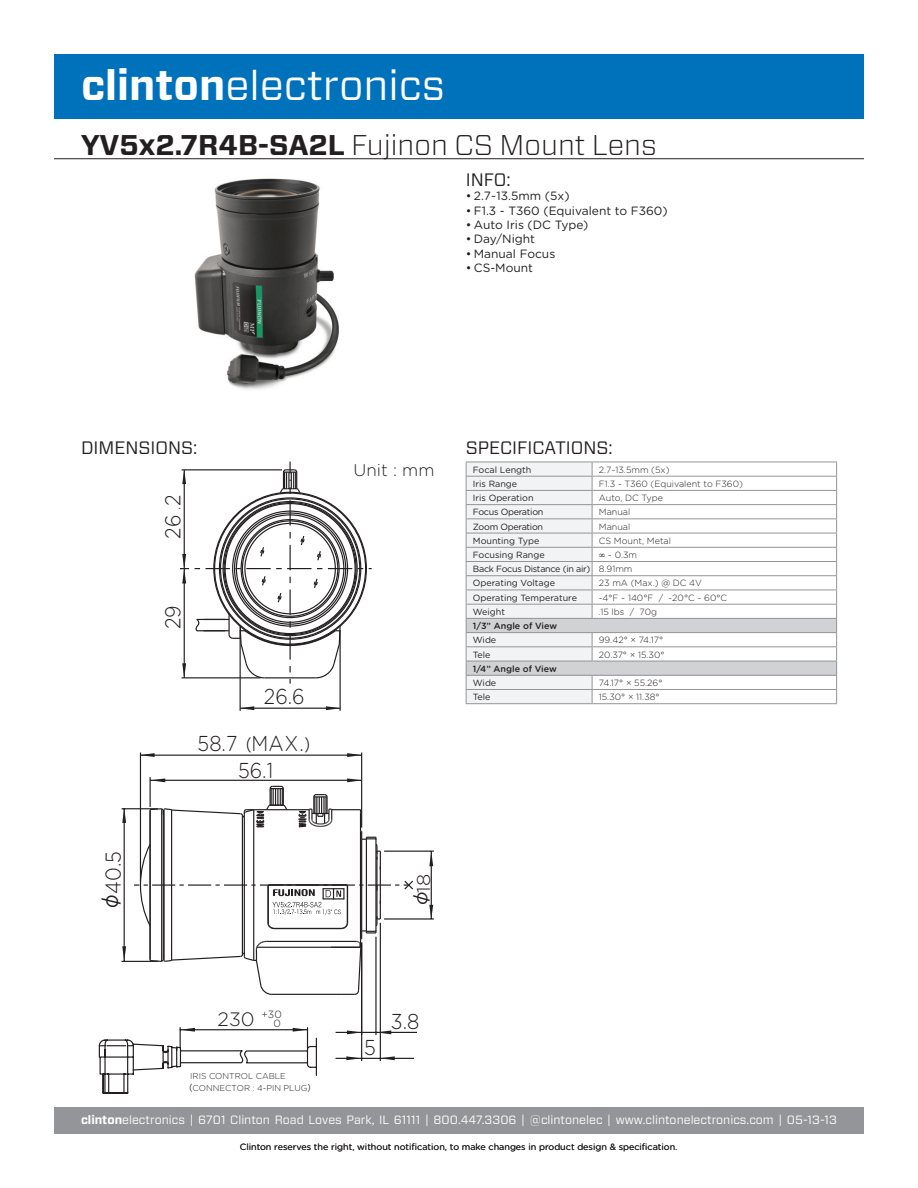
<style>
.page{position:relative;width:918px;height:1188px;background:#fff}
.page>*{position:absolute;margin:0;border:0;box-sizing:border-box;transform-origin:0 0}
.t1{font:42px "Forza";color:#fff}
.t2{font:300 28.5px "Forza";color:#231f20}
.t3{font:300 21.6px/27px "Gotham Rounded";color:#231f20;text-align:center;scale:.9 1}
.t4{font:300 19.35px "Gotham Rounded";color:#231f20}
.t5{font:300 18.45px "Gotham Rounded";color:#231f20;scale:1.05 1}
.t6{font:18px "Forza";color:#231f20}
.t7{font:300 16.95px "Gotham Rounded";color:#231f20}
.t8{font:12px "Forza";color:#fff}
.t9{font:12px "Gotham Rounded";color:#231f20}
.t10{font:300 10.5px "Gotham Rounded";color:#231f20}
.t11{font:9px "Gotham Rounded";color:#231f20}
.t12{font:300 9px "Gotham Rounded";color:#231f20}
.t13{font:9px "Gotham Rounded";letter-spacing:-.03em;color:#231f20}
.t14{font:500 9px "Gotham Rounded";color:#231f20}
.t15{font:300 8.55px/12.6px "Gotham Rounded";color:#231f20}
.s1{font-weight:700}
.s2{font-family:"Hira Kaku Pro N W3";font-weight:400}
.s3{font-size:16.05px}
.s4{font-family:"Hira Kaku Pro N W3";font-weight:400;font-size:16.05px}
.s5{font-style:inherit}
</style>
<div class="page">
<div style="left:54px;top:55px;width:810px;height:64px;background:#0072bc"></div>
<div style="left:54px;top:1107px;width:810px;height:27px;background:#939598"></div>
<hr style="left:54px;top:158px;width:810px;height:1px;background:#231f20">
<div style="left:466px;top:618px;width:371px;height:15px;background:#d1d2d4"></div>
<div style="left:466px;top:661px;width:371px;height:14px;background:#d1d2d4"></div>
<hr style="left:592px;top:476px;width:245px;height:1px;background:#939598">
<hr style="left:592px;top:490px;width:245px;height:1px;background:#939598">
<hr style="left:592px;top:518px;width:245px;height:1px;background:#939598">
<hr style="left:592px;top:533px;width:245px;height:1px;background:#939598">
<hr style="left:592px;top:547px;width:245px;height:1px;background:#939598">
<hr style="left:592px;top:561px;width:245px;height:1px;background:#939598">
<hr style="left:592px;top:575px;width:245px;height:1px;background:#939598">
<hr style="left:592px;top:590px;width:245px;height:1px;background:#939598">
<hr style="left:592px;top:604px;width:245px;height:1px;background:#939598">
<hr style="left:592px;top:646px;width:245px;height:1px;background:#939598">
<hr style="left:592px;top:462px;width:245px;height:1px;background:#939598">
<svg style="left:466px;top:462px;width:127px;height:241px"></svg>
<hr style="left:466px;top:675px;width:126px;height:1px;background:#939598">
<hr style="left:466px;top:689px;width:126px;height:1px;background:#939598">
<hr style="left:466px;top:703px;width:126px;height:1px;background:#939598">
<hr style="left:592px;top:504px;width:245px;height:1px;background:#939598">
<hr style="left:592px;top:618px;width:245px;height:1px;background:#939598">
<hr style="left:592px;top:632px;width:245px;height:1px;background:#939598">
<hr style="left:592px;top:661px;width:245px;height:1px;background:#939598">
<svg style="left:836px;top:462px;width:1px;height:241px"></svg>
<hr style="left:592px;top:675px;width:245px;height:1px;background:#939598">
<hr style="left:592px;top:689px;width:245px;height:1px;background:#939598">
<hr style="left:592px;top:703px;width:245px;height:1px;background:#939598">
<svg style="left:239px;top:706px;width:15px;height:4px"></svg>
<svg style="left:326px;top:706px;width:14px;height:4px"></svg>
<hr style="left:240px;top:708px;width:100px;height:1px;background:#231f20">
<hr style="left:340px;top:630px;width:1px;height:81px;background:#231f20">
<hr style="left:240px;top:630px;width:1px;height:81px;background:#231f20">
<svg style="left:180px;top:462px;width:192px;height:222px"></svg>
<svg style="left:99px;top:1027px;width:218px;height:67px"></svg>
<svg style="left:141px;top:753px;width:14px;height:4px"></svg>
<svg style="left:347px;top:753px;width:14px;height:4px"></svg>
<svg style="left:429px;top:905px;width:4px;height:13px"></svg>
<svg style="left:429px;top:852px;width:4px;height:14px"></svg>
<svg style="left:122px;top:946px;width:4px;height:15px"></svg>
<svg style="left:122px;top:809px;width:4px;height:14px"></svg>
<svg style="left:377px;top:1030px;width:14px;height:4px"></svg>
<svg style="left:347px;top:1030px;width:14px;height:4px"></svg>
<hr style="left:380px;top:923px;width:1px;height:138px;background:#231f20">
<hr style="left:361px;top:943px;width:1px;height:118px;background:#231f20">
<hr style="left:380px;top:1058px;width:34px;height:1px;background:#231f20">
<svg style="left:336px;top:1056px;width:59px;height:4px"></svg>
<hr style="left:375px;top:937px;width:2px;height:98px;background:#231f20">
<hr style="left:336px;top:1032px;width:81px;height:1px;background:#231f20">
<hr style="left:384px;top:918px;width:50px;height:2px;background:#231f20">
<hr style="left:384px;top:851px;width:50px;height:1px;background:#231f20">
<hr style="left:431px;top:851px;width:1px;height:68px;background:#231f20">
<hr style="left:122px;top:961px;width:36px;height:1px;background:#231f20">
<hr style="left:122px;top:808px;width:36px;height:1px;background:#231f20">
<hr style="left:124px;top:809px;width:1px;height:152px;background:#231f20">
<hr style="left:140px;top:753px;width:1px;height:128px;background:#231f20">
<hr style="left:361px;top:753px;width:1px;height:75px;background:#231f20">
<hr style="left:140px;top:755px;width:222px;height:1px;background:#231f20">
<svg style="left:134px;top:778px;width:280px;height:218px"></svg>
<hr style="left:150px;top:777px;width:1px;height:30px;background:#231f20">
<hr style="left:150px;top:780px;width:211px;height:1px;background:#231f20">
<img style="left:194px;top:178px;width:145px;height:212px">
<p class="t1" style="left:81px;top:57px;width:366px"><span class="s1">clinton</span>electronics</p>
<p class="t2" style="left:81px;top:125px;width:577px"><span class="s1">YV5x2.7R4B-SA2L</span> Fujinon CS Mount Lens</p>
<p class="t6" style="left:466px;top:167px;width:46px">INFO:</p>
<p class="t9" style="left:466px;top:188px;width:105px">• 2.7~13.5mm (5x)</p>
<p class="t9" style="left:466px;top:202px;width:203px">• F1.3 - T360 (Equivalent to F360)</p>
<p class="t9" style="left:466px;top:217px;width:124px">• Auto Iris (DC Type)</p>
<p class="t9" style="left:466px;top:231px;width:71px">• Day/Night</p>
<p class="t9" style="left:466px;top:245px;width:91px">• Manual Focus</p>
<p class="t9" style="left:466px;top:260px;width:69px">• CS-Mount</p>
<p class="t6" style="left:81px;top:435px;width:118px">DIMENSIONS:</p>
<p class="t6" style="left:466px;top:435px;width:148px">SPECIFICATIONS:</p>
<p class="t3" style="left:99px;top:911px;width:68px;rotate:-90deg"><span class="s2">φ</span>40.5</p>
<p class="t3" style="left:158px;top:539px;width:50px;rotate:-90deg">26 <span class="s3">.</span>2</p>
<p class="t3" style="left:158px;top:629px;width:28px;rotate:-90deg">29</p>
<p class="t3" style="left:264px;top:682px;width:47px">26.6</p>
<p class="t3" style="left:198px;top:729px;width:136px">58.7<span class="s4">（</span>MAX.<span class="s4">）<br></span>56.1</p>
<p class="t10" style="left:262px;top:1008px;width:22px">+30</p>
<p class="t4" style="left:218px;top:1006px;width:65px">230 <sub>0</sub></p>
<p class="t15" style="left:184px;top:1069px;width:134px;text-indent:6px">IRIS CONTROL CABLE<span class="s2">（</span>CONNECTOR : 4-PIN PLUG<span class="s2">）</span></p>
<p class="t7" style="left:354px;top:459px;width:82px">Unit : mm</p>
<p class="t11" style="left:473px;top:463px;width:60px">Focal Length</p>
<p class="t12" style="left:599px;top:463px;width:72px">2.7~13.5mm (5x)</p>
<p class="t11" style="left:473px;top:478px;width:46px">Iris Range</p>
<p class="t12" style="left:599px;top:478px;width:146px">F1.3 - T360 (Equivalent to F360)</p>
<p class="t11" style="left:473px;top:492px;width:62px">Iris Operation</p>
<p class="t12" style="left:599px;top:492px;width:66px">Auto, DC Type</p>
<p class="t13" style="left:473px;top:506px;width:72px">Focus Operation</p>
<p class="t12" style="left:599px;top:506px;width:33px">Manual</p>
<p class="t13" style="left:473px;top:520px;width:72px">Zoom Operation</p>
<p class="t12" style="left:599px;top:520px;width:33px">Manual</p>
<p class="t11" style="left:473px;top:534px;width:68px">Mounting Type</p>
<p class="t12" style="left:599px;top:535px;width:74px">CS Mount, Metal</p>
<p class="t11" style="left:473px;top:549px;width:73px">Focusing Range</p>
<p class="t12" style="left:599px;top:549px;width:40px">∞ ~ 0.3m</p>
<p class="t13" style="left:473px;top:563px;width:119px">Back Focus Distance (in air)</p>
<p class="t12" style="left:599px;top:563px;width:35px">8.91mm</p>
<p class="t11" style="left:473px;top:577px;width:84px">Operating Voltage</p>
<p class="t12" style="left:599px;top:577px;width:105px">23 mA (Max.) @ DC 4V</p>
<p class="t11" style="left:473px;top:591px;width:106px">Operating Temperature</p>
<p class="t12" style="left:599px;top:591px;width:130px">-4°F ~ 140°F / -20°C ~ 60°C</p>
<p class="t11" style="left:473px;top:606px;width:34px">Weight</p>
<p class="t12" style="left:599px;top:606px;width:60px">.15 lbs / 70g</p>
<p class="t14" style="left:473px;top:619px;width:86px"><span class="s5">1/3</span>” Angle of View</p>
<p class="t11" style="left:473px;top:634px;width:25px">Wide</p>
<p class="t12" style="left:599px;top:634px;width:66px">99.42° × 74.17°</p>
<p class="t11" style="left:473px;top:648px;width:19px">Tele</p>
<p class="t12" style="left:599px;top:648px;width:67px">20.37° × 15.30°</p>
<p class="t14" style="left:473px;top:662px;width:85px"><span class="s5">1/4</span>” Angle of View</p>
<p class="t11" style="left:473px;top:677px;width:25px">Wide</p>
<p class="t12" style="left:599px;top:677px;width:65px">74.17° × 55.26°</p>
<p class="t11" style="left:473px;top:691px;width:19px">Tele</p>
<p class="t12" style="left:599px;top:691px;width:62px">15.30° × 11.38°</p>
<p class="t5" style="left:411px;top:908px;width:33px;rotate:-90deg"><sup>φ</sup>18</p>
<p class="t3" style="left:364px;top:1032px;width:15px">5</p>
<p class="t3" style="left:391px;top:1007px;width:33px">3.8</p>
<p class="t8" style="left:81px;top:1111px;width:758px"><span class="s1">clinton</span>electronics | 6701 Clinton Road Loves Park, IL 61111 | 800.447.3306 | @clintonelec | www.clintonelectronics.com | 05-13-13</p>
<p class="t11" style="left:240px;top:1141px;width:439px">Clinton reserves the right, without notification, to make changes in product design &amp; specification.</p>
</div>
